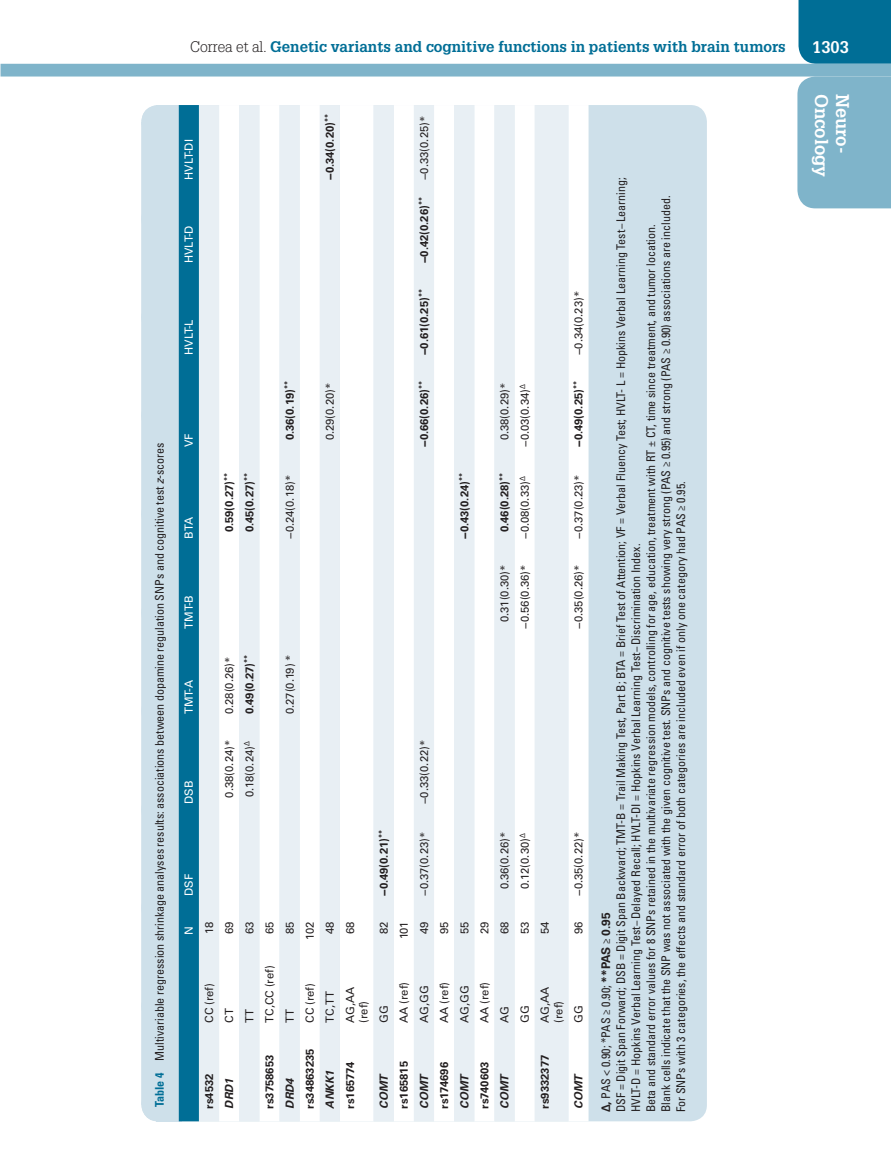
<style>
.page{position:relative;width:891px;height:1175px;background:#fff}
.page>*{position:absolute;margin:0;border:0;box-sizing:border-box;transform-origin:0 0}
.t1{font:700 18px "Glypha LT Std";color:#fff}
.t2{font:700 16.5px "Glypha LT Std";color:#fff}
.t3{font:700 15px "Glypha LT Std";color:#006e96}
.t4{font:condensed 12px/15px "Univers LT Std";color:#231f20}
.t5{font:11.25px/13.5px "Univers LT Std";color:#231f20}
.t6{font:700 11.25px "Univers LT Std";color:#231f20}
.t7{font:11.25px "Univers LT Std";color:#fff}
.t8{font:italic 700 11.25px "Univers LT Std";color:#231f20}
.s1{font-weight:700;color:#006e96}
.s2{font-style:italic;font-stretch:normal}
.s3{font-weight:300;color:#231f20}
.s4{font-weight:700;font-stretch:normal}
.s5{font-family:"Gandhari Unicode";font-stretch:normal}
</style>
<div class="page">
<div style="left:799px;top:0;width:92px;height:64px;background:#006e96"></div>
<div style="left:1px;top:64px;width:890px;height:12px;background:#7fb4ca"></div>
<div style="left:797px;top:76px;width:94px;height:132px;background:#7fb4ca"></div>
<div style="left:142px;top:105px;width:565px;height:1016px;background:#cee0ea;border-radius:16px"></div>
<svg style="left:141px;top:105px;width:58px;height:1016px"></svg>
<div style="left:199px;top:105px;width:20px;height:1016px;background:#e8eff4"></div>
<svg style="left:219px;top:105px;width:370px;height:1016px;background:#f3f7f9"></svg>
<p class="t4" style="left:152px;top:1107px;width:666px;rotate:-90deg"><span class="s1">Table 4</span> Multivariable regression shrinkage analyses results: associations between dopamine regulation SNPs and cognitive test <span class="s2">z</span>-scores</p>
<p class="t3" style="left:190px;top:37px;width:597px"><span class="s3">Correa et al.</span> Genetic variants and cognitive functions in patients with brain tumors</p>
<h2 class="t2" style="left:812px;top:37px;width:38px">1303</h2>
<h1 class="t1" style="left:833px;top:94px;width:85px;rotate:90deg">Oncology</h1>
<h1 class="t1" style="left:854px;top:94px;width:61px;rotate:90deg">Neuro-</h1>
<p class="t6" style="left:323px;top:180px;width:68px;rotate:-90deg">−0.34(0.20)<sup>**</sup></p>
<p class="t5" style="left:417px;top:180px;width:66px;rotate:-90deg">−0.33(0.25)*</p>
<p class="t7" style="left:182px;top:180px;width:42px;rotate:-90deg">HVLT-DI</p>
<p class="t4" style="left:598px;top:1112px;width:936px;rotate:-90deg"><span class="s4">∆,</span> PAS &lt; 0.90; *PAS ≥ 0.90; <span class="s4">**PAS</span> ≥ <span class="s4">0.95<br></span>DSF = Digit Span Forward; DSB = Digit Span Backward; TMT-B = Trail Making Test, Part B; BTA = Brief Test of Attention; VF = Verbal Fluency Test; HVLT- L = Hopkins Verbal Learning Test<span class="s5">‒</span>Learning; HVLT-D = Hopkins Verbal Learning Test<span class="s5">‒</span>Delayed Recall; HVLT-DI = Hopkins Verbal Learning Test<span class="s5">‒</span>Discrimination Index.<br>Beta and standard error values for 8 SNPs retained in the multivariate regression models, controlling for age, education, treatment with RT ± CT, time since treatment, and tumor location.<br>Blank cells indicate that the SNP was not associated with the given cognitive test. SNPs and cognitive tests showing very strong (PAS ≥ 0.95) and strong (PAS ≥ 0.90) associations are included.<br>For SNPs with 3 categories, the effects and standard error of both categories are included even if only one category had PAS ≥ 0.95.</p>
<p class="t6" style="left:417px;top:263px;width:68px;rotate:-90deg">−0.42(0.26)<sup>**</sup></p>
<p class="t7" style="left:182px;top:263px;width:39px;rotate:-90deg">HVLT-D</p>
<p class="t6" style="left:417px;top:355px;width:68px;rotate:-90deg">−0.61(0.25)<sup>**</sup></p>
<p class="t5" style="left:572px;top:355px;width:66px;rotate:-90deg">−0.34(0.23)*</p>
<p class="t7" style="left:182px;top:355px;width:37px;rotate:-90deg">HVLT-L</p>
<p class="t6" style="left:418px;top:447px;width:68px;rotate:-90deg">−0.66(0.26)<sup>**</sup></p>
<p class="t6" style="left:572px;top:447px;width:68px;rotate:-90deg">−0.49(0.25)<sup>**</sup></p>
<p class="t6" style="left:283px;top:440px;width:61px;rotate:-90deg">0.36(0.19)<sup>**</sup></p>
<p class="t5" style="left:323px;top:440px;width:59px;rotate:-90deg">0.29(0.20)*</p>
<p class="t5" style="left:498px;top:440px;width:59px;rotate:-90deg">0.38(0.29)*</p>
<p class="t5" style="left:518px;top:447px;width:64px;rotate:-90deg">−0.03(0.34)<sup>∆</sup></p>
<p class="t7" style="left:182px;top:447px;width:15px;rotate:-90deg">VF</p>
<p class="t6" style="left:223px;top:532px;width:61px;rotate:-90deg">0.59(0.27)<sup>**</sup></p>
<p class="t6" style="left:243px;top:532px;width:61px;rotate:-90deg">0.45(0.27)<sup>**</sup></p>
<p class="t6" style="left:458px;top:539px;width:68px;rotate:-90deg">−0.43(0.24)<sup>**</sup></p>
<p class="t6" style="left:498px;top:532px;width:61px;rotate:-90deg">0.46(0.28)<sup>**</sup></p>
<p class="t5" style="left:572px;top:539px;width:66px;rotate:-90deg">−0.37(0.23)*</p>
<p class="t5" style="left:283px;top:539px;width:65px;rotate:-90deg">−0.24(0.18)*</p>
<p class="t5" style="left:518px;top:539px;width:64px;rotate:-90deg">−0.08(0.33)<sup>∆</sup></p>
<p class="t7" style="left:182px;top:539px;width:23px;rotate:-90deg">BTA</p>
<p class="t5" style="left:572px;top:629px;width:66px;rotate:-90deg">−0.35(0.26)*</p>
<p class="t5" style="left:498px;top:622px;width:59px;rotate:-90deg">0.31(0.30)*</p>
<p class="t5" style="left:518px;top:629px;width:66px;rotate:-90deg">−0.56(0.36)*</p>
<p class="t7" style="left:182px;top:629px;width:35px;rotate:-90deg">TMT-B</p>
<p class="t6" style="left:243px;top:714px;width:61px;rotate:-90deg">0.49(0.27)<sup>**</sup></p>
<p class="t5" style="left:283px;top:714px;width:61px;rotate:-90deg">0.27(0.19) *</p>
<p class="t5" style="left:223px;top:714px;width:59px;rotate:-90deg">0.28(0.26)*</p>
<p class="t7" style="left:182px;top:714px;width:36px;rotate:-90deg">TMT-A</p>
<p class="t5" style="left:417px;top:804px;width:66px;rotate:-90deg">−0.33(0.22)*</p>
<p class="t5" style="left:223px;top:797px;width:59px;rotate:-90deg">0.38(0.24)*</p>
<p class="t5" style="left:243px;top:797px;width:57px;rotate:-90deg">0.18(0.24)<sup>∆</sup></p>
<p class="t7" style="left:182px;top:804px;width:25px;rotate:-90deg">DSB</p>
<p class="t6" style="left:377px;top:896px;width:68px;rotate:-90deg">−0.49(0.21)<sup>**</sup></p>
<p class="t5" style="left:572px;top:896px;width:66px;rotate:-90deg">−0.35(0.22)*</p>
<p class="t5" style="left:417px;top:896px;width:66px;rotate:-90deg">−0.37(0.23)*</p>
<p class="t5" style="left:498px;top:889px;width:59px;rotate:-90deg">0.36(0.26)*</p>
<p class="t5" style="left:518px;top:889px;width:57px;rotate:-90deg">0.12(0.30)<sup>∆</sup></p>
<p class="t7" style="left:182px;top:896px;width:23px;rotate:-90deg">DSF</p>
<p class="t5" style="left:538px;top:934px;width:14px;rotate:-90deg">54</p>
<p class="t5" style="left:572px;top:934px;width:14px;rotate:-90deg">96</p>
<p class="t5" style="left:323px;top:934px;width:14px;rotate:-90deg">48</p>
<p class="t5" style="left:343px;top:934px;width:14px;rotate:-90deg">68</p>
<p class="t5" style="left:498px;top:934px;width:14px;rotate:-90deg">68</p>
<p class="t5" style="left:202px;top:934px;width:14px;rotate:-90deg">18</p>
<p class="t5" style="left:518px;top:934px;width:14px;rotate:-90deg">53</p>
<p class="t5" style="left:458px;top:934px;width:14px;rotate:-90deg">55</p>
<p class="t5" style="left:438px;top:934px;width:14px;rotate:-90deg">95</p>
<p class="t5" style="left:417px;top:934px;width:14px;rotate:-90deg">49</p>
<p class="t5" style="left:243px;top:934px;width:14px;rotate:-90deg">63</p>
<p class="t5" style="left:263px;top:934px;width:14px;rotate:-90deg">65</p>
<p class="t5" style="left:283px;top:934px;width:14px;rotate:-90deg">85</p>
<p class="t5" style="left:478px;top:934px;width:14px;rotate:-90deg">29</p>
<p class="t5" style="left:223px;top:934px;width:14px;rotate:-90deg">69</p>
<p class="t5" style="left:303px;top:939px;width:20px;rotate:-90deg">102</p>
<p class="t5" style="left:377px;top:934px;width:14px;rotate:-90deg">82</p>
<p class="t5" style="left:397px;top:939px;width:19px;rotate:-90deg">101</p>
<p class="t7" style="left:182px;top:935px;width:10px;rotate:-90deg">N</p>
<p class="t5" style="left:263px;top:1022px;width:59px;rotate:-90deg">TC,CC (ref)</p>
<p class="t5" style="left:438px;top:1022px;width:42px;rotate:-90deg">AA (ref)</p>
<p class="t5" style="left:397px;top:1022px;width:42px;rotate:-90deg">AA (ref)</p>
<p class="t5" style="left:478px;top:1022px;width:42px;rotate:-90deg">AA (ref)</p>
<p class="t5" style="left:303px;top:1022px;width:41px;rotate:-90deg">CC (ref)</p>
<p class="t5" style="left:202px;top:1022px;width:41px;rotate:-90deg">CC (ref)</p>
<p class="t5" style="left:458px;top:1022px;width:39px;rotate:-90deg">AG,GG</p>
<p class="t5" style="left:417px;top:1022px;width:39px;rotate:-90deg">AG,GG</p>
<p class="t5" style="left:538px;top:1022px;width:38px;rotate:-90deg">AG,AA (ref)</p>
<p class="t5" style="left:343px;top:1022px;width:38px;rotate:-90deg">AG,AA (ref)</p>
<p class="t5" style="left:323px;top:1022px;width:33px;rotate:-90deg">TC,TT</p>
<p class="t5" style="left:572px;top:1022px;width:19px;rotate:-90deg">GG</p>
<p class="t5" style="left:518px;top:1022px;width:19px;rotate:-90deg">GG</p>
<p class="t5" style="left:377px;top:1022px;width:19px;rotate:-90deg">GG</p>
<p class="t5" style="left:498px;top:1022px;width:18px;rotate:-90deg">AG</p>
<p class="t5" style="left:223px;top:1022px;width:16px;rotate:-90deg">CT</p>
<p class="t5" style="left:243px;top:1022px;width:15px;rotate:-90deg">TT</p>
<p class="t5" style="left:283px;top:1022px;width:15px;rotate:-90deg">TT</p>
<p class="t6" style="left:303px;top:1108px;width:62px;rotate:-90deg">rs34863235</p>
<p class="t6" style="left:538px;top:1108px;width:55px;rotate:-90deg">rs9332377</p>
<p class="t6" style="left:263px;top:1108px;width:55px;rotate:-90deg">rs3758653</p>
<p class="t6" style="left:397px;top:1108px;width:49px;rotate:-90deg">rs165815</p>
<p class="t6" style="left:344px;top:1108px;width:48px;rotate:-90deg">rs165774</p>
<p class="t6" style="left:478px;top:1108px;width:48px;rotate:-90deg">rs740603</p>
<p class="t6" style="left:438px;top:1108px;width:48px;rotate:-90deg">rs174696</p>
<p class="t8" style="left:323px;top:1108px;width:40px;rotate:-90deg">ANKK1</p>
<p class="t8" style="left:572px;top:1108px;width:37px;rotate:-90deg">COMT</p>
<p class="t8" style="left:458px;top:1108px;width:37px;rotate:-90deg">COMT</p>
<p class="t8" style="left:377px;top:1108px;width:37px;rotate:-90deg">COMT</p>
<p class="t8" style="left:418px;top:1108px;width:37px;rotate:-90deg">COMT</p>
<p class="t8" style="left:498px;top:1108px;width:37px;rotate:-90deg">COMT</p>
<p class="t6" style="left:203px;top:1108px;width:37px;rotate:-90deg">rs4532</p>
<p class="t8" style="left:283px;top:1108px;width:32px;rotate:-90deg">DRD4</p>
<p class="t8" style="left:223px;top:1108px;width:32px;rotate:-90deg">DRD1</p>
</div>
